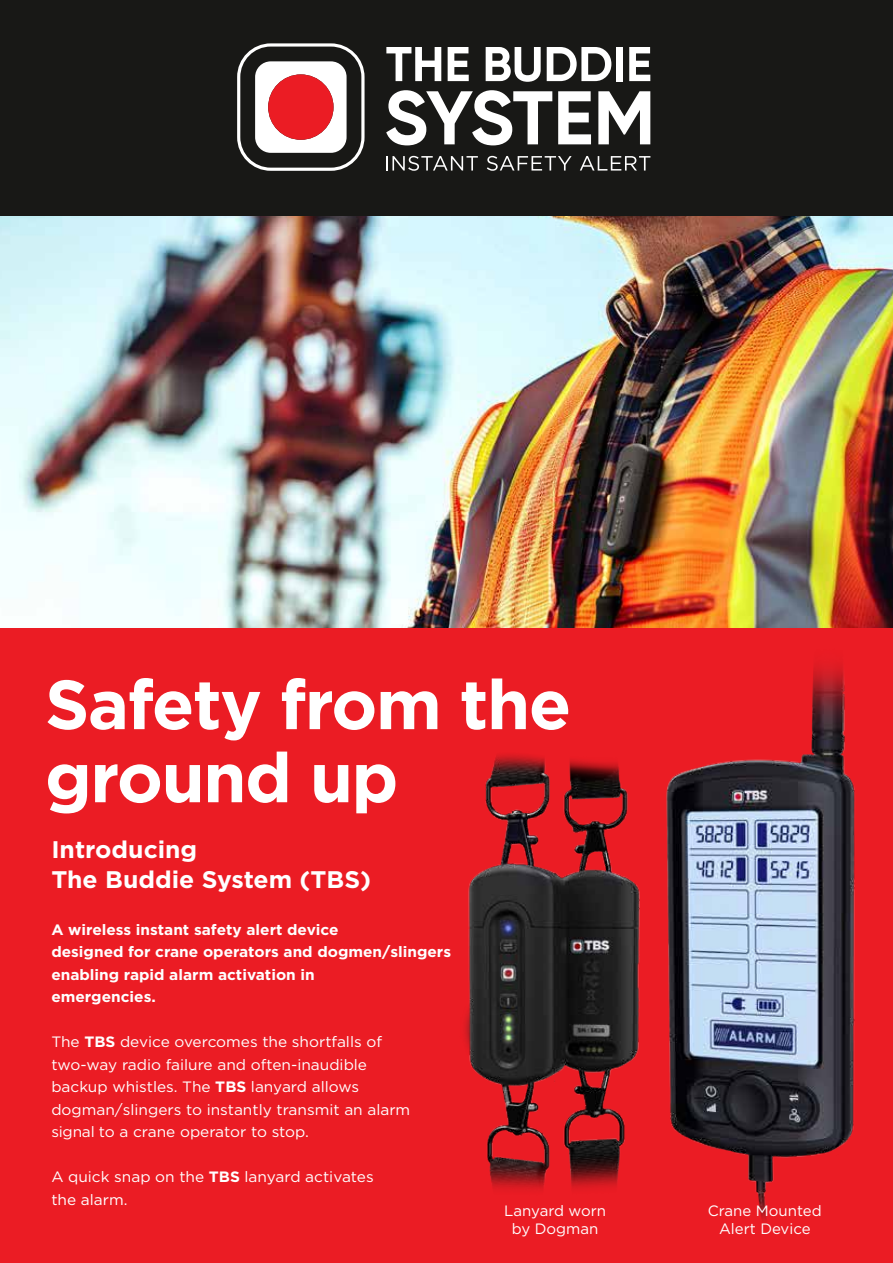
<style>
.page{position:relative;width:893px;height:1263px;background:#fff}
.page>*{position:absolute;margin:0;border:0;box-sizing:border-box;transform-origin:0 0}
.t1{font:700 69.45px/73.1px "Gotham";letter-spacing:-.02em;color:#fff}
.t2{font:700 24px/30px "Gotham";color:#fff}
.t3{font:15px/22.5px "Gotham";color:#fff}
.t4{font:700 15px/22.5px "Gotham";color:#fff}
.s1{font-weight:700}
</style>
<div class="page">
<div style="left:0;top:0;width:893px;height:218px;background:#181816"></div>
<div style="left:0;top:627px;width:893px;height:636px;background:#eb1c24"></div>
<img style="left:464px;top:754px;width:151px;height:436px">
<svg style="left:237px;top:43px;width:128px;height:128px"></svg>
<div style="left:268px;top:74px;width:65px;height:66px;background:#eb1c24;border-radius:50%"></div>
<svg style="left:386px;top:47px;width:55px;height:34px"></svg>
<svg style="left:448px;top:47px;width:21px;height:34px"></svg>
<svg style="left:486px;top:47px;width:55px;height:35px"></svg>
<svg style="left:547px;top:47px;width:64px;height:34px"></svg>
<div style="left:616px;top:47px;width:7px;height:34px;background:#fff"></div>
<svg style="left:629px;top:47px;width:21px;height:34px"></svg>
<svg style="left:386px;top:90px;width:166px;height:55px"></svg>
<svg style="left:558px;top:91px;width:33px;height:53px"></svg>
<svg style="left:598px;top:91px;width:52px;height:53px"></svg>
<svg style="left:386px;top:156px;width:92px;height:15px"></svg>
<svg style="left:487px;top:156px;width:85px;height:15px"></svg>
<svg style="left:580px;top:156px;width:70px;height:15px"></svg>
<img style="left:0;top:217px;width:893px;height:410px">
<img style="left:615px;top:578px;width:278px;height:643px">
<h1 class="t1" style="left:45px;top:668px;width:528px">Safety from the ground up</h1>
<h2 class="t2" style="left:51px;top:834px;width:321px">Introducing<br>The Buddie System (TBS)</h2>
<p class="t4" style="left:51px;top:918px;width:401px">A wireless instant safety alert device<br>designed for crane operators and dogmen/slingers enabling rapid alarm activation in<br>emergencies.</p>
<p class="t3" style="left:51px;top:1030px;width:360px">The <span class="s1">TBS</span> device overcomes the shortfalls of two-way radio failure and often-inaudible backup whistles. The <span class="s1">TBS</span> lanyard allows dogman/slingers to instantly transmit an alarm signal to a crane operator to stop.</p>
<p class="t3" style="left:51px;top:1165px;width:324px">A quick snap on the <span class="s1">TBS</span> lanyard activates the alarm.</p>
<p class="t3" style="left:504px;top:1201px;width:103px;line-height:18px;text-align:center">Lanyard worn by Dogman</p>
<p class="t3" style="left:708px;top:1201px;width:115px;line-height:18px;text-align:center">Crane Mounted<br>Alert Device</p>
</div>
